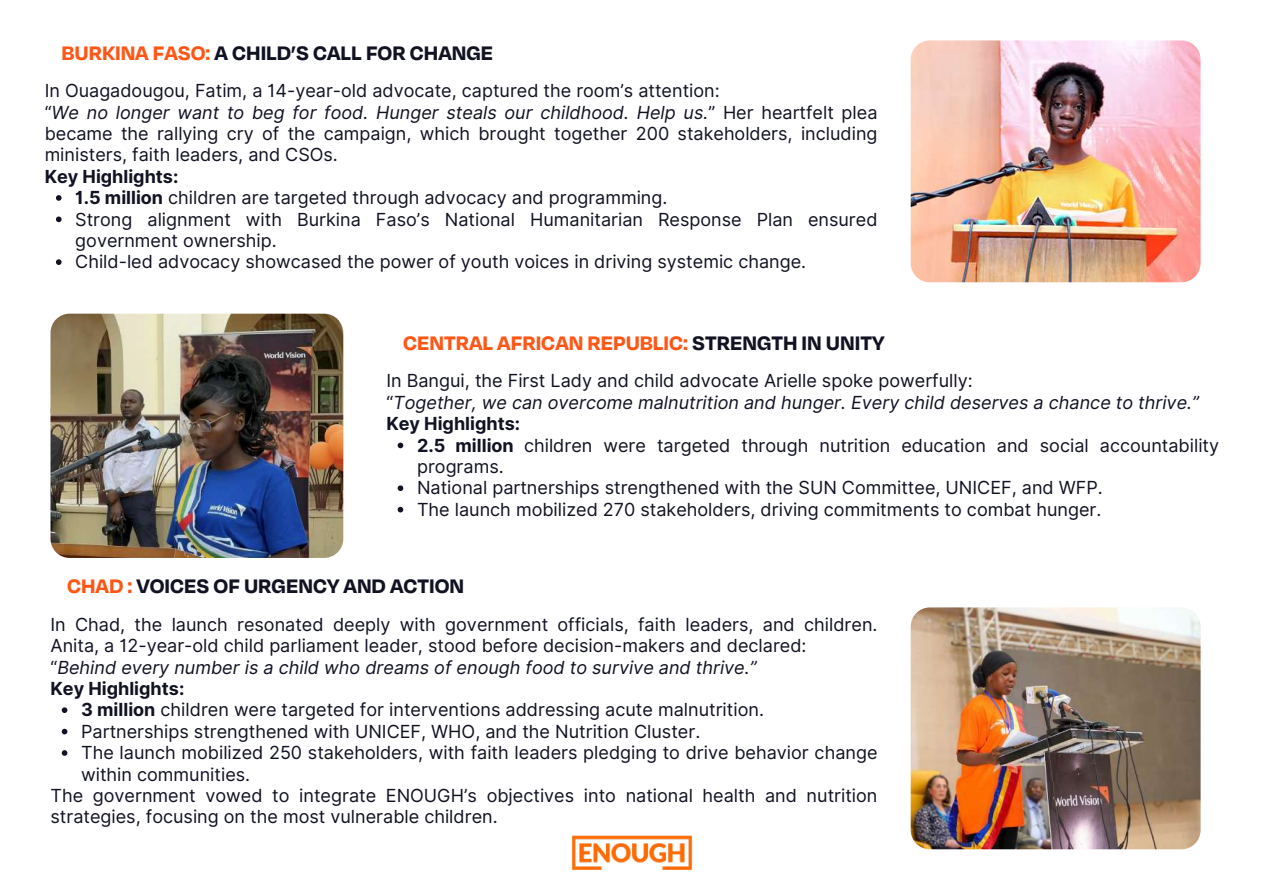
<style>
.page{position:relative;width:1264px;height:894px;background:#fff}
.page>*{position:absolute;margin:0;border:0;box-sizing:border-box;transform-origin:0 0}
.t1{font:700 22.5px "Degular";color:#111222}
.t2{font:700 22.5px "Degular";color:#ff5515}
.t3{font:18px/21.5px "Inter";color:#111222}
.t4{font:italic 18px/21.5px "Inter";color:#111222}
.t5{font:700 18px "Inter";color:#111222}
.s1{color:#ff5515}
.s2{font-style:italic}
.s3{font-weight:700}
.s4{color:#111222}
.s5{font-style:normal}
.s6{font-weight:700;font-style:normal}
</style>
<div class="page">
<img style="left:910px;top:40px;width:290px;height:242px;border-radius:19px">
<svg style="left:56px;top:195px;width:6px;height:6px"></svg>
<svg style="left:56px;top:216px;width:6px;height:6px"></svg>
<svg style="left:56px;top:259px;width:6px;height:6px"></svg>
<svg style="left:397px;top:442px;width:6px;height:6px"></svg>
<svg style="left:397px;top:485px;width:6px;height:6px"></svg>
<svg style="left:397px;top:506px;width:6px;height:6px"></svg>
<svg style="left:62px;top:707px;width:5px;height:5px"></svg>
<svg style="left:62px;top:728px;width:5px;height:6px"></svg>
<svg style="left:62px;top:750px;width:5px;height:5px"></svg>
<img style="left:50px;top:313px;width:293px;height:244px;border-radius:19px">
<img style="left:910px;top:607px;width:290px;height:242px;border-radius:19px">
<img style="left:571px;top:835px;width:122px;height:35px">
<p class="t1" style="left:61px;top:38px;width:433px"><span class="s1">BURKINA FASO:</span> A CHILD’S CALL FOR CHANGE</p>
<p class="t3" style="left:45px;top:80px;width:834px">In Ouagadougou, Fatim, a 14-year-old advocate, captured the room’s attention:<br>“<span class="s2">We no longer want to beg for food. Hunger steals our childhood. Help us.</span>” Her heartfelt plea became the rallying cry of the campaign, which brought together 200 stakeholders, including ministers, faith leaders, and CSOs.</p>
<p class="t3" style="left:75px;top:165px;width:803px;text-indent:-31px"><span class="s3">Key Highlights:<br>1.5 million</span> children are targeted through advocacy and programming.<br>Strong alignment with Burkina Faso’s National Humanitarian Response Plan ensured government ownership.<br>Child-led advocacy showcased the power of youth voices in driving systemic change.</p>
<p class="t2" style="left:403px;top:328px;width:483px">CENTRAL AFRICAN REPUBLIC: <span class="s4">STRENGTH IN UNITY</span></p>
<p class="t4" style="left:386px;top:370px;width:814px"><span class="s5">In Bangui, the First Lady and child advocate Arielle spoke powerfully:<br>“</span>Together, we can overcome malnutrition and hunger. Every child deserves a chance to thrive.”<br><span class="s6">Key Highlights:</span></p>
<p class="t3" style="left:417px;top:434px;width:803px"><span class="s3">2.5 million</span> children were targeted through nutrition education and social accountability programs.<br>National partnerships strengthened with the SUN Committee, UNICEF, and WFP.<br>The launch mobilized 270 stakeholders, driving commitments to combat hunger.</p>
<p class="t1" style="left:67px;top:571px;width:398px"><span class="s1">CHAD :</span> VOICES OF URGENCY AND ACTION</p>
<p class="t3" style="left:50px;top:613px;width:828px">In Chad, the launch resonated deeply with government officials, faith leaders, and children.</p>
<p class="t3" style="left:50px;top:634px;width:757px">Anita, a 12-year-old child parliament leader, stood before decision-makers and declared:</p>
<p class="t4" style="left:50px;top:656px;width:707px"><span class="s5">“</span>Behind every number is a child who dreams of enough food to survive and thrive.”</p>
<p class="t5" style="left:50px;top:677px;width:135px">Key Highlights:</p>
<p class="t3" style="left:81px;top:699px;width:684px"><span class="s3">3 million</span> children were targeted for interventions addressing acute malnutrition.</p>
<p class="t3" style="left:81px;top:720px;width:620px">Partnerships strengthened with UNICEF, WHO, and the Nutrition Cluster.</p>
<p class="t3" style="left:81px;top:741px;width:797px">The launch mobilized 250 stakeholders, with faith leaders pledging to drive behavior change</p>
<p class="t3" style="left:81px;top:763px;width:171px">within communities.</p>
<p class="t3" style="left:50px;top:784px;width:828px">The government vowed to integrate ENOUGH’s objectives into national health and nutrition</p>
<p class="t3" style="left:50px;top:805px;width:448px">strategies, focusing on the most vulnerable children.</p>
</div>
